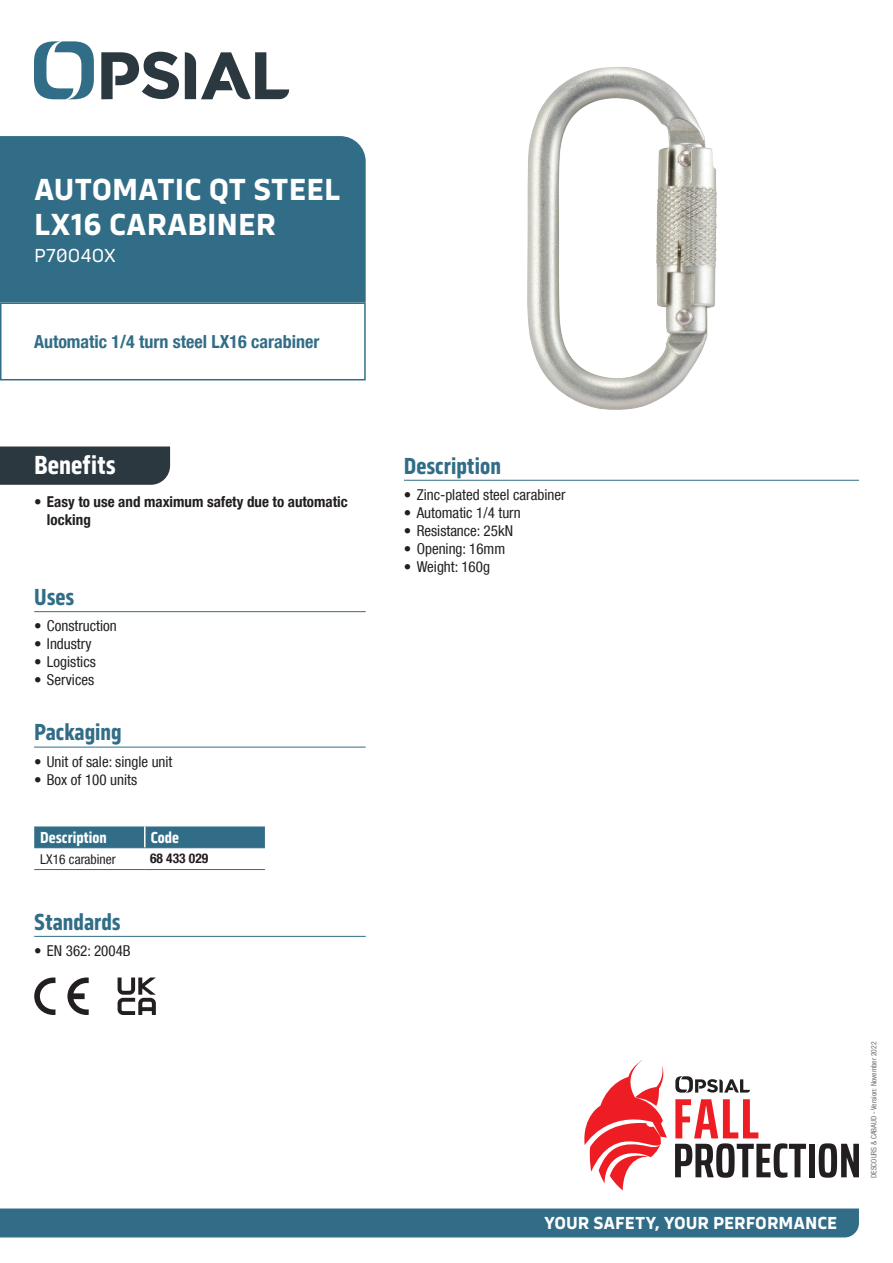
<style>
.page{position:relative;width:893px;height:1263px;background:#fff}
.page>*{position:absolute;margin:0;border:0;box-sizing:border-box;transform-origin:0 0}
.t1{font:700 31.5px/34.5px "Serca";color:#fff}
.t2{font:700 27px "Serca Condensed";color:#fff}
.t3{font:700 24px "Serca Condensed";color:#326d87}
.t4{font:19.5px "Serca";letter-spacing:-.005em;color:#fff}
.t5{font:700 condensed 18px "Helvetica Neue LT Com";color:#326d87}
.t6{font:700 18px "Serca";color:#fff}
.t7{font:700 16.5px "Serca Condensed";color:#fff}
.t8{font:condensed 15px "Helvetica Neue LT Com";color:#231f20}
.t9{font:700 condensed 15px/18px "Helvetica Neue LT Com";color:#231f20}
.t10{font:condensed 13.5px "Helvetica Neue LT Com";color:#231f20}
.t11{font:700 condensed 13.5px "Helvetica Neue LT Com";color:#231f20}
.t12{font:condensed 7.5px "Helvetica Neue LT Com";color:#6c6d70}
</style>
<div class="page">
<div style="left:0;top:1208px;width:859px;height:29px;background:#326d87"></div>
<svg style="left:34px;top:41px;width:60px;height:58px"></svg>
<svg style="left:185px;top:52px;width:104px;height:48px"></svg>
<svg style="left:101px;top:52px;width:78px;height:47px"></svg>
<hr style="left:34px;top:747px;width:332px;height:1px;background:#326d87">
<div style="left:34px;top:826px;width:231px;height:21px;background:#326d87"></div>
<hr style="left:34px;top:847px;width:111px;height:1px;background:#326d87">
<hr style="left:145px;top:847px;width:120px;height:1px;background:#326d87">
<hr style="left:34px;top:869px;width:111px;height:1px;background:#326d87">
<hr style="left:144px;top:826px;width:2px;height:21px;background:#fff">
<hr style="left:145px;top:869px;width:120px;height:1px;background:#326d87">
<hr style="left:404px;top:480px;width:455px;height:1px;background:#326d87">
<hr style="left:34px;top:936px;width:332px;height:1px;background:#326d87">
<hr style="left:34px;top:611px;width:332px;height:1px;background:#326d87">
<div style="left:0;top:446px;width:170px;height:39px;background:#2c3840"></div>
<div style="left:0;top:302px;width:366px;height:78px;border:2px solid #326d87"></div>
<div style="left:0;top:136px;width:366px;height:166px;background:#326d87"></div>
<svg style="left:118px;top:977px;width:38px;height:38px"></svg>
<svg style="left:675px;top:1099px;width:131px;height:79px"></svg>
<div style="left:809px;top:1144px;width:6px;height:33px;background:#231f20"></div>
<svg style="left:819px;top:1143px;width:40px;height:35px"></svg>
<svg style="left:675px;top:1076px;width:75px;height:17px"></svg>
<svg style="left:584px;top:1060px;width:83px;height:130px"></svg>
<svg style="left:34px;top:977px;width:21px;height:38px"></svg>
<svg style="left:67px;top:977px;width:22px;height:38px"></svg>
<img style="left:527px;top:67px;width:190px;height:343px">
<h1 class="t1" style="left:34px;top:172px;width:308px">AUTOMATIC QT STEEL<br>LX16 CARABINER</h1>
<h3 class="t4" style="left:34px;top:245px;width:83px">P70O4OX</h3>
<p class="t5" style="left:34px;top:331px;width:287px">Automatic 1/4 turn steel LX16 carabiner</p>
<h2 class="t2" style="left:34px;top:449px;width:83px">Benefits</h2>
<p class="t9" style="left:47px;top:493px;width:302px;text-indent:-13px">• Easy to use and maximum safety due to automatic locking</p>
<h3 class="t3" style="left:34px;top:583px;width:42px">Uses</h3>
<p class="t8" style="left:34px;top:617px;width:84px">• Construction</p>
<p class="t8" style="left:34px;top:635px;width:59px">• Industry</p>
<p class="t8" style="left:34px;top:653px;width:63px">• Logistics</p>
<p class="t8" style="left:34px;top:671px;width:61px">• Services</p>
<h3 class="t3" style="left:34px;top:718px;width:89px">Packaging</h3>
<p class="t8" style="left:34px;top:752px;width:140px">• Unit of sale: single unit</p>
<p class="t8" style="left:34px;top:770px;width:105px">• Box of 100 units</p>
<p class="t7" style="left:40px;top:828px;width:68px">Description</p>
<p class="t7" style="left:151px;top:828px;width:30px">Code</p>
<p class="t10" style="left:40px;top:851px;width:77px">LX16 carabiner</p>
<p class="t11" style="left:150px;top:850px;width:60px">68 433 029</p>
<h3 class="t3" style="left:34px;top:908px;width:88px">Standards</h3>
<p class="t8" style="left:34px;top:942px;width:98px">• EN 362: 2004B</p>
<h3 class="t3" style="left:404px;top:452px;width:98px">Description</h3>
<p class="t8" style="left:404px;top:486px;width:163px">• Zinc-plated steel carabiner</p>
<p class="t8" style="left:404px;top:504px;width:118px">• Automatic 1/4 turn</p>
<p class="t8" style="left:404px;top:522px;width:111px">• Resistance: 25kN</p>
<p class="t8" style="left:404px;top:540px;width:103px">• Opening: 16mm</p>
<p class="t8" style="left:404px;top:558px;width:88px">• Weight: 160g</p>
<p class="t6" style="left:544px;top:1212px;width:295px">YOUR SAFETY, YOUR PERFORMANCE</p>
<p class="t12" style="left:869px;top:1178px;width:138px;rotate:-90deg">DESCOURS &amp; CABAUD - Version: November 2022</p>
</div>
